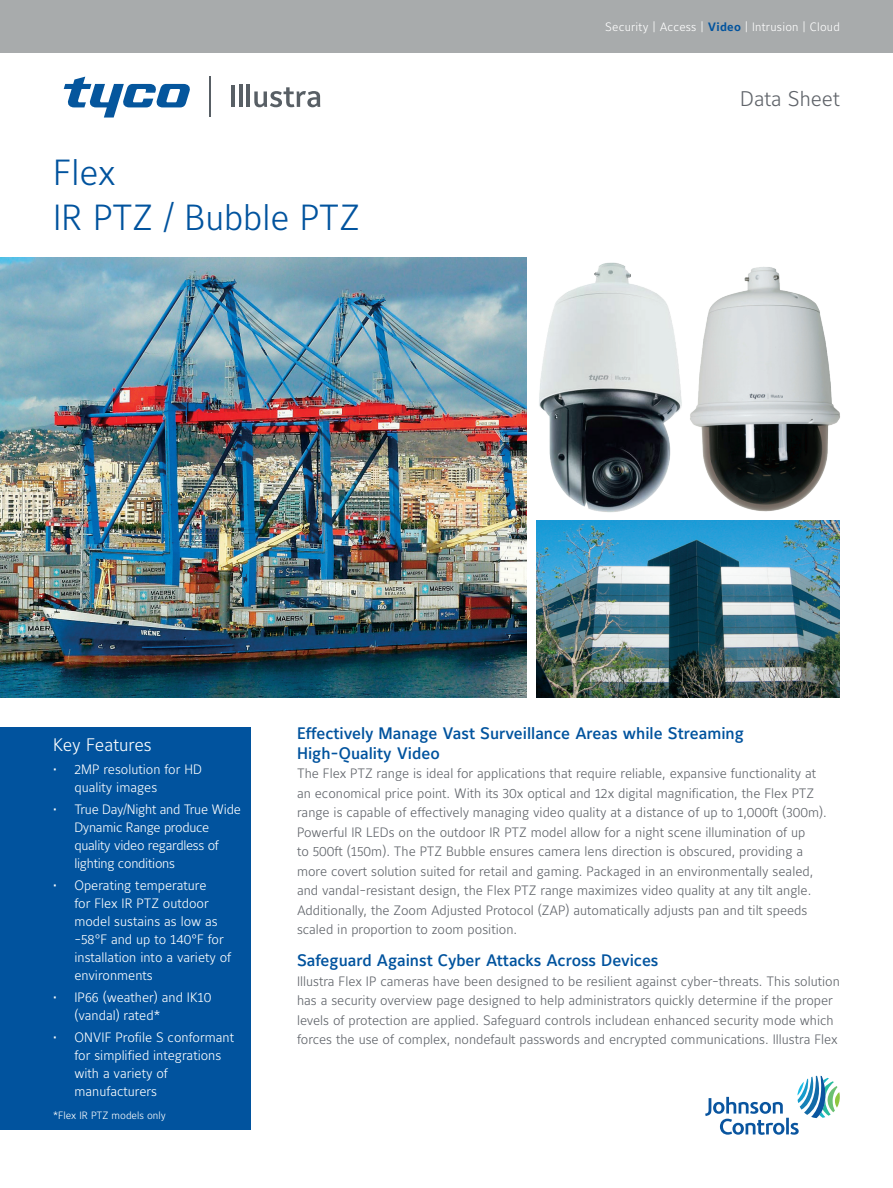
<style>
.page{position:relative;width:893px;height:1188px;background:#fff}
.page>*{position:absolute;margin:0;border:0;box-sizing:border-box;transform-origin:0 0}
.t1{font:300 36px/45px "Maurea Jci Lf ML";color:#01539e}
.t2{font:300 21px "Maurea Jci Lf ML";color:#5f6369}
.t3{font:300 18px "Maurea Jci Lf ML";color:#fff}
.t4{font:500 16.5px/19.5px "Maurea Jci Lf ML";color:#01539e}
.t5{font:300 13.5px/19.5px "Maurea Jci Lf ML";color:#5f6369}
.t6{font:300 13.5px/18px "Maurea Jci Lf ML";color:#fff}
.t7{font:300 13.5px/18px "Maurea Jci Lf ML";letter-spacing:-.02em;color:#fff}
.t8{font:300 12px "Maurea Jci Lf ML";letter-spacing:.02em;color:#fff}
.t9{font:300 10.5px "Maurea Jci Lf ML";color:#fff}
.s1{font-weight:700;color:#01539e}
</style>
<div class="page">
<svg style="left:705px;top:1076px;width:135px;height:59px"></svg>
<hr style="left:231px;top:85px;width:3px;height:22px;background:#585f65">
<hr style="left:239px;top:85px;width:3px;height:22px;background:#585f65">
<hr style="left:247px;top:85px;width:3px;height:22px;background:#585f65">
<svg style="left:254px;top:87px;width:66px;height:20px"></svg>
<hr style="left:209px;top:76px;width:2px;height:41px;background:#585f65">
<svg style="left:64px;top:77px;width:126px;height:41px"></svg>
<div style="left:0;top:0;width:893px;height:53px;background:#a8abac"></div>
<img style="left:536px;top:521px;width:304px;height:177px">
<div style="left:0;top:727px;width:251px;height:403px;background:#01539e"></div>
<img style="left:0;top:258px;width:526px;height:440px">
<img style="left:539px;top:262px;width:142px;height:251px">
<img style="left:681px;top:267px;width:159px;height:245px">
<p class="t8" style="left:605px;top:19px;width:236px">Security | Access | <span class="s1">Video</span> | Intrusion | Cloud</p>
<h1 class="t1" style="left:53px;top:149px;width:308px">Flex<br>IR PTZ / Bubble PTZ</h1>
<h2 class="t2" style="left:740px;top:86px;width:101px">Data Sheet</h2>
<h3 class="t3" style="left:53px;top:734px;width:100px">Key Features</h3>
<p class="t6" style="left:74px;top:760px;width:129px;text-indent:-21px">• 2MP resolution for HD quality images</p>
<p class="t7" style="left:74px;top:800px;width:168px;text-indent:-21px">• True Day/Night and True Wide<br>Dynamic Range produce quality video regardless of lighting conditions</p>
<p class="t6" style="left:74px;top:876px;width:158px;text-indent:-21px">• Operating temperature<br>for Flex IR PTZ outdoor model sustains as low as -58°F and up to 140°F for installation into a variety of environments</p>
<p class="t6" style="left:74px;top:988px;width:139px;text-indent:-21px">• IP66 (weather) and IK10 (vandal) rated*</p>
<p class="t6" style="left:74px;top:1028px;width:161px;text-indent:-21px">• ONVIF Profile S conformant for simplified integrations with a variety of manufacturers</p>
<p class="t9" style="left:53px;top:1109px;width:114px">*Flex IR PTZ models only</p>
<p class="t4" style="left:297px;top:724px;width:448px">Effectively Manage Vast Surveillance Areas while Streaming<br>High-Quality Video</p>
<p class="t5" style="left:297px;top:763px;width:531px">The Flex PTZ range is ideal for applications that require reliable, expansive functionality at an economical price point. With its 30x optical and 12x digital magnification, the Flex PTZ range is capable of effectively managing video quality at a distance of up to 1,000ft (300m).<br>Powerful IR LEDs on the outdoor IR PTZ model allow for a night scene illumination of up<br>to 500ft (150m). The PTZ Bubble ensures camera lens direction is obscured, providing a more covert solution suited for retail and gaming. Packaged in an environmentally sealed, and vandal-resistant design, the Flex PTZ range maximizes video quality at any tilt angle.<br>Additionally, the Zoom Adjusted Protocol (ZAP) automatically adjusts pan and tilt speeds scaled in proportion to zoom position.</p>
<p class="t4" style="left:297px;top:951px;width:363px">Safeguard Against Cyber Attacks Across Devices</p>
<p class="t5" style="left:297px;top:971px;width:544px">Illustra Flex IP cameras have been designed to be resilient against cyber-threats. This solution has a security overview page designed to help administrators quickly determine if the proper levels of protection are applied. Safeguard controls includean enhanced security mode which forces the use of complex, nondefault passwords and encrypted communications. Illustra Flex</p>
</div>
